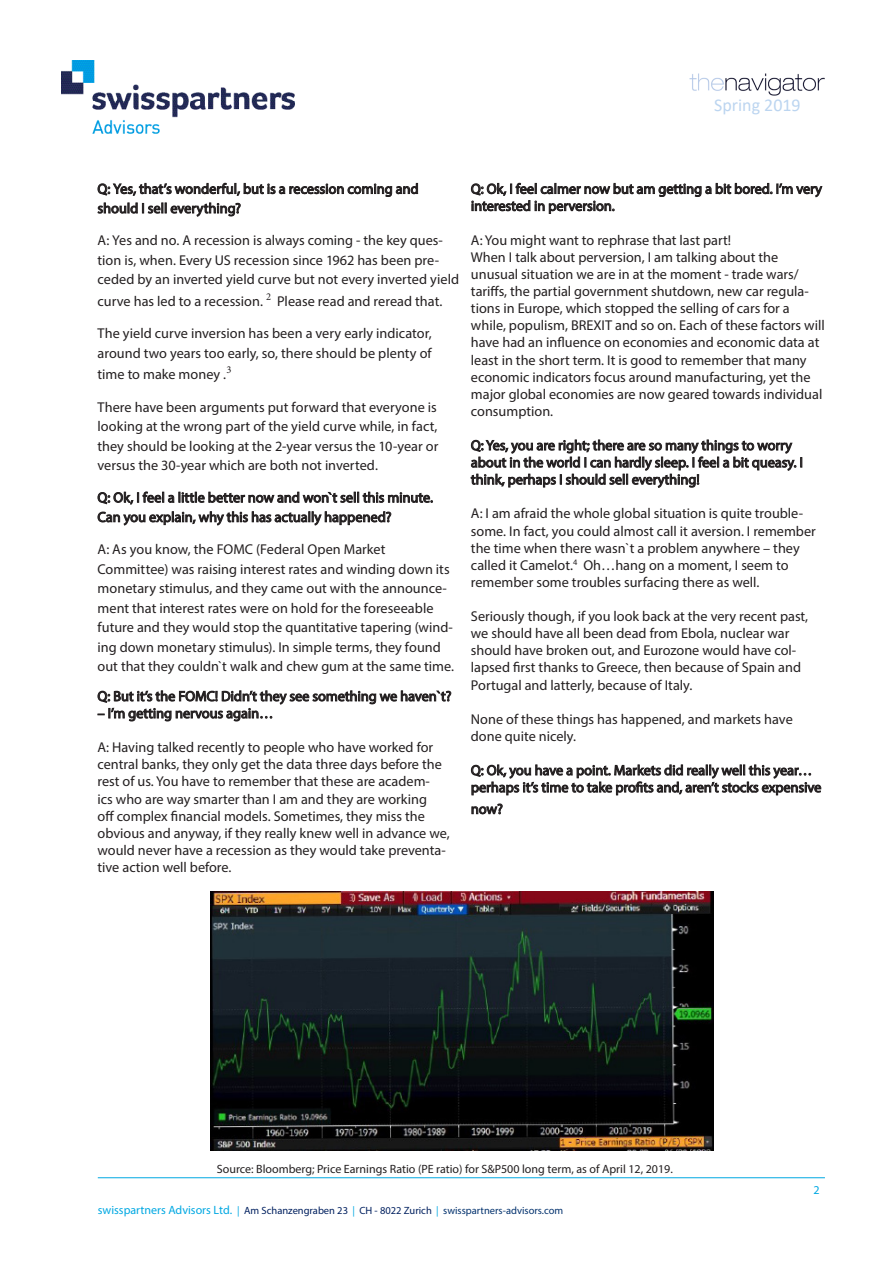
<style>
.page{position:relative;width:893px;height:1263px;background:#fff}
.page>*{position:absolute;margin:0;border:0;box-sizing:border-box;transform-origin:0 0}
.t1{font:18px "Calibri";color:#bcd5f0}
.t2{font:14.25px/17.1px "Myriad Pro";color:#231f20}
.t3{font:12px "Myriad Pro";color:#231f20}
.t4{font:12px "Myriad Pro";color:#00a8e2}
.t5{font:10.5px "Myriad Pro";color:#00205f}
.s1{font-size:12px;color:#00a8e2}
.s2{color:#00a8e2}
.s3{color:#03326e}
</style>
<div class="page">
<img style="left:690px;top:73px;width:135px;height:22px">
<img style="left:61px;top:61px;width:234px;height:73px">
<hr style="left:98px;top:1177px;width:727px;height:1px;background:#00a8e2">
<svg style="left:97px;top:182px;width:321px;height:35px"></svg>
<svg style="left:97px;top:491px;width:336px;height:35px"></svg>
<svg style="left:97px;top:690px;width:355px;height:32px"></svg>
<svg style="left:471px;top:182px;width:352px;height:32px"></svg>
<svg style="left:470px;top:439px;width:332px;height:49px"></svg>
<svg style="left:471px;top:764px;width:351px;height:51px"></svg>
<img style="left:211px;top:892px;width:503px;height:259px">
<p class="t1" style="left:714px;top:92px;width:88px">Spring 2019</p>
<p class="t2" style="left:98px;top:179px;width:323px;line-height:19.5px">Q: Yes, that’s wonderful, but is a recession coming and should I sell everything?</p>
<p class="t2" style="left:98px;top:231px;width:363px;line-height:19.5px">A: Yes and no. A recession is always coming - the key ques&shy;tion is, when. Every US recession since 1962 has been pre&shy;ceded by an inverted yield curve but not every inverted yield</p>
<p class="t2" style="left:98px;top:292px;width:346px">curve has led to a recession. <sup>2</sup> Please read and reread that.</p>
<p class="t2" style="left:98px;top:323px;width:336px;line-height:19.5px">The yield curve inversion has been a very early indicator, around two years too early, so, there should be plenty of</p>
<p class="t2" style="left:98px;top:366px;width:136px">time to make money .<sup>3</sup></p>
<p class="t2" style="left:98px;top:397px;width:342px;line-height:19.5px;text-align:justify">There have been arguments put forward that everyone is looking at the wrong part of the yield curve while, in fact, they should be looking at the 2-year versus the 10-year or versus the 30-year which are both not inverted.</p>
<p class="t2" style="left:98px;top:487px;width:337px;line-height:19.5px">Q: Ok, I feel a little better now and won`t sell this minute.<br>Can you explain, why this has actually happened?</p>
<p class="t2" style="left:98px;top:539px;width:358px;line-height:19.5px">A: As you know, the FOMC (Federal Open Market Committee) was raising interest rates and winding down its monetary stimulus, and they came out with the announce&shy;ment that interest rates were on hold for the foreseeable future and they would stop the quantitative tapering (wind&shy;ing down monetary stimulus). In simple terms, they found out that they couldn`t walk and chew gum at the same time.</p>
<p class="t2" style="left:98px;top:687px;width:355px">Q: But it’s the FOMC! Didn’t they see something we haven`t?</p>
<p class="t2" style="left:98px;top:704px;width:177px">– I’m getting nervous again…</p>
<p class="t2" style="left:98px;top:739px;width:354px">A: Having talked recently to people who have worked for central banks, they only get the data three days before the rest of us. You have to remember that these are academ-<br>ics who are way smarter than I am and they are working<br>off complex financial models. Sometimes, they miss the obvious and anyway, if they really knew well in advance we, would never have a recession as they would take preventa&shy;tive action well before.</p>
<p class="t2" style="left:471px;top:180px;width:352px">Q: Ok, I feel calmer now but am getting a bit bored. I’m very interested in perversion.</p>
<p class="t2" style="left:471px;top:231px;width:262px">A: You might want to rephrase that last part!</p>
<p class="t2" style="left:471px;top:248px;width:355px">When I talk about perversion, I am talking about the unusual situation we are in at the moment - trade wars/ tariffs, the partial government shutdown, new car regula&shy;tions in Europe, which stopped the selling of cars for a while, populism, BREXIT and so on. Each of these factors will have had an influence on economies and economic data at least in the short term. It is good to remember that many economic indicators focus around manufacturing, yet the major global economies are now geared towards individual consumption.</p>
<p class="t2" style="left:471px;top:436px;width:333px">Q: Yes, you are right; there are so many things to worry about in the world I can hardly sleep. I feel a bit queasy. I think, perhaps I should sell everything!</p>
<p class="t2" style="left:471px;top:505px;width:346px">A: I am afraid the whole global situation is quite trouble&shy;some. In fact, you could almost call it aversion. I remember the time when there wasn`t a problem anywhere – they called it Camelot.<sup>4</sup> Oh…hang on a moment, I seem to remember some troubles surfacing there as well.</p>
<p class="t2" style="left:471px;top:607px;width:339px">Seriously though, if you look back at the very recent past, we should have all been dead from Ebola, nuclear war should have broken out, and Eurozone would have col&shy;lapsed first thanks to Greece, then because of Spain and Portugal and latterly, because of Italy.</p>
<p class="t2" style="left:471px;top:710px;width:323px">None of these things has happened, and markets have done quite nicely.</p>
<p class="t2" style="left:471px;top:761px;width:352px">Q: Ok, you have a point. Markets did really well this year… perhaps it’s time to take profits and, aren’t stocks expensive</p>
<p class="t2" style="left:471px;top:800px;width:33px">now?</p>
<p class="t3" style="left:217px;top:1161px;width:457px">Source: Bloomberg; Price Earnings Ratio (PE ratio) for S&amp;P500 long term, as of April 12, 2019.</p>
<p class="t5" style="left:98px;top:1204px;width:467px"><span class="s1">swisspartners Advisors Ltd.</span> <span class="s2">|</span> Am Schanzengraben 23 <span class="s2">|</span> CH - 8022 Zurich <span class="s2">|</span> <span class="s3">swisspartners-advisors.com</span></p>
<p class="t4" style="left:813px;top:1183px;width:8px">2</p>
</div>
